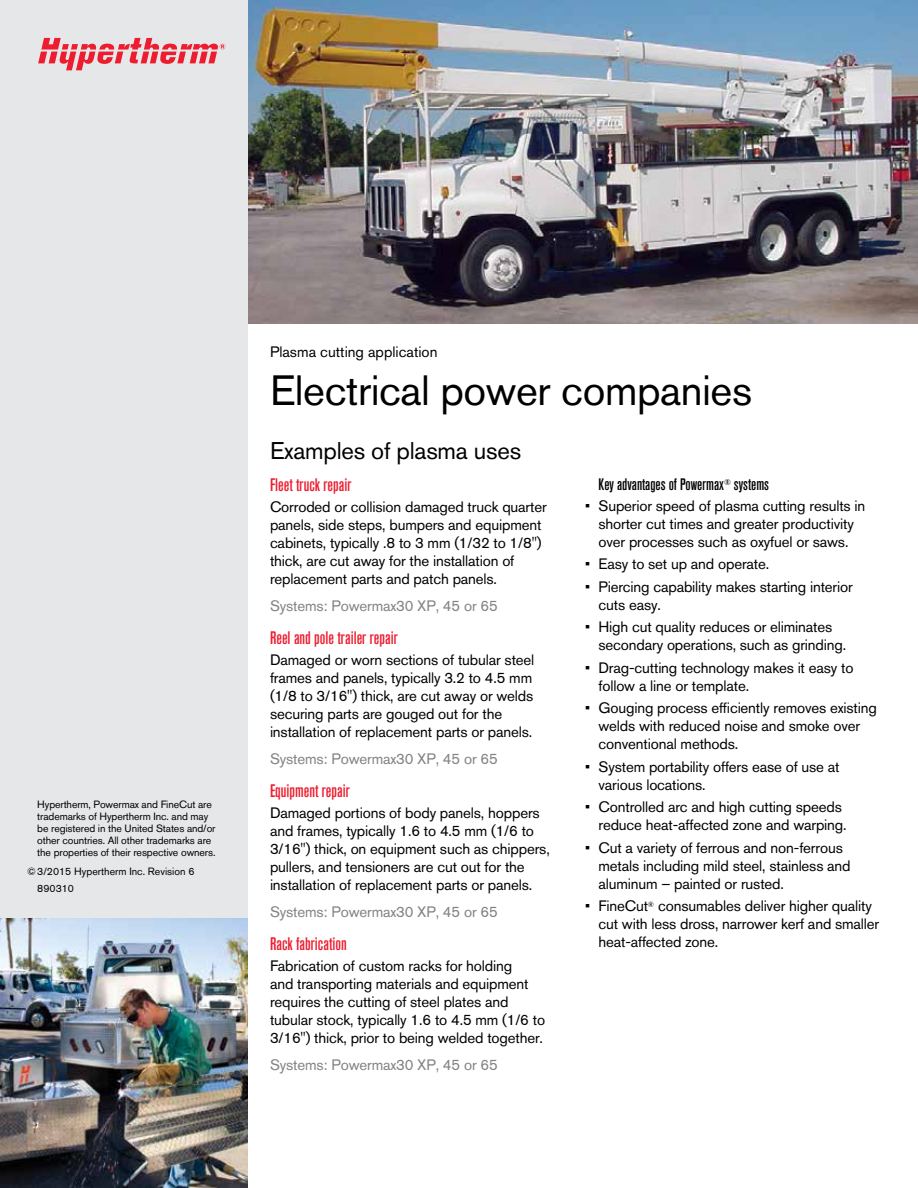
<style>
.page{position:relative;width:918px;height:1188px;background:#fff}
.page>*{position:absolute;margin:0;border:0;box-sizing:border-box;transform-origin:0 0}
.t1{font:42px "Akzidenz Grotesk Pro";letter-spacing:-.01em;color:#000}
.t2{font:24px "Akzidenz Grotesk Pro";letter-spacing:-.01em;color:#000}
.t3{font:500 condensed 18px "Akzidenz Grotesk Pro";color:#ed1c2e}
.t4{font:500 condensed 16.5px "Akzidenz Grotesk Pro";color:#000}
.t5{font:15px/18px "Akzidenz Grotesk Pro";letter-spacing:-.01em;color:#000}
.t6{font:15px "Akzidenz Grotesk Pro";letter-spacing:-.01em;color:#808285}
.t7{font:10.5px/12px "Akzidenz Grotesk Pro";letter-spacing:-.01em;color:#000}
</style>
<div class="page">
<img style="left:248px;top:0;width:670px;height:324px">
<div style="left:0;top:0;width:248px;height:1188px;background:#e6e7e8"></div>
<svg style="left:38px;top:38px;width:187px;height:32px"></svg>
<img style="left:0;top:918px;width:248px;height:270px">
<p class="t7" style="left:37px;top:799px;width:180px">Hypertherm, Powermax and FineCut are trademarks of Hypertherm Inc. and may be registered in the United States and/or other countries. All other trademarks are the properties of their respective owners.</p>
<p class="t7" style="left:37px;top:863px;width:159px;line-height:16.8px;text-indent:-10px">© 3/2015 Hypertherm Inc. Revision 6<br>890310</p>
<p class="t5" style="left:270px;top:343px;width:169px">Plasma cutting application</p>
<h1 class="t1" style="left:270px;top:363px;width:484px">Electrical power companies</h1>
<h2 class="t2" style="left:270px;top:435px;width:253px">Examples of plasma uses</h2>
<p class="t3" style="left:270px;top:473px;width:83px">Fleet truck repair</p>
<p class="t5" style="left:270px;top:497px;width:278px">Corroded or collision damaged truck quarter panels, side steps, bumpers and equipment cabinets, typically .8 to 3 mm (1/32 to 1/8") thick, are cut away for the installation of replacement parts and patch panels.</p>
<p class="t6" style="left:270px;top:596px;width:229px">Systems: Powermax30 XP, 45 or 65</p>
<p class="t3" style="left:270px;top:626px;width:129px">Reel and pole trailer repair</p>
<p class="t5" style="left:270px;top:650px;width:266px">Damaged or worn sections of tubular steel frames and panels, typically 3.2 to 4.5 mm (1/8 to 3/16") thick, are cut away or welds securing parts are gouged out for the installation of replacement parts or panels.</p>
<p class="t6" style="left:270px;top:749px;width:229px">Systems: Powermax30 XP, 45 or 65</p>
<p class="t3" style="left:270px;top:779px;width:81px">Equipment repair</p>
<p class="t5" style="left:270px;top:803px;width:281px">Damaged portions of body panels, hoppers and frames, typically 1.6 to 4.5 mm (1/6 to 3/16") thick, on equipment such as chippers, pullers, and tensioners are cut out for the installation of replacement parts or panels.</p>
<p class="t6" style="left:270px;top:902px;width:229px">Systems: Powermax30 XP, 45 or 65</p>
<p class="t3" style="left:270px;top:932px;width:78px">Rack fabrication</p>
<p class="t5" style="left:270px;top:956px;width:277px">Fabrication of custom racks for holding<br>and transporting materials and equipment requires the cutting of steel plates and tubular stock, typically 1.6 to 4.5 mm (1/6 to 3/16") thick, prior to being welded together.</p>
<p class="t6" style="left:270px;top:1055px;width:229px">Systems: Powermax30 XP, 45 or 65</p>
<p class="t4" style="left:598px;top:473px;width:172px">Key advantages of Powermax<sup>®</sup> systems</p>
<p class="t5" style="left:585px;top:496px;width:282px;text-align:center">• Superior speed of plasma cutting results in shorter cut times and greater productivity over processes such as oxyfuel or saws.</p>
<p class="t5" style="left:585px;top:555px;width:186px">• Easy to set up and operate.</p>
<p class="t5" style="left:598px;top:577px;width:256px;text-indent:-14px">• Piercing capability makes starting interior cuts easy.</p>
<p class="t5" style="left:598px;top:618px;width:249px;text-indent:-14px">• High cut quality reduces or eliminates secondary operations, such as grinding.</p>
<p class="t5" style="left:598px;top:658px;width:257px;text-indent:-14px">• Drag-cutting technology makes it easy to follow a line or template.</p>
<p class="t5" style="left:598px;top:699px;width:280px;text-indent:-14px">• Gouging process efficiently removes existing welds with reduced noise and smoke over conventional methods.</p>
<p class="t5" style="left:598px;top:757px;width:243px;text-indent:-14px">• System portability offers ease of use at various locations.</p>
<p class="t5" style="left:598px;top:798px;width:250px;text-indent:-14px">• Controlled arc and high cutting speeds reduce heat-affected zone and warping.</p>
<p class="t5" style="left:598px;top:838px;width:254px;text-indent:-14px">• Cut a variety of ferrous and non-ferrous metals including mild steel, stainless and aluminum – painted or rusted.</p>
<p class="t5" style="left:598px;top:897px;width:282px;text-indent:-13px">• FineCut<sup>®</sup> consumables deliver higher quality cut with less dross, narrower kerf and smaller heat-affected zone.</p>
</div>
